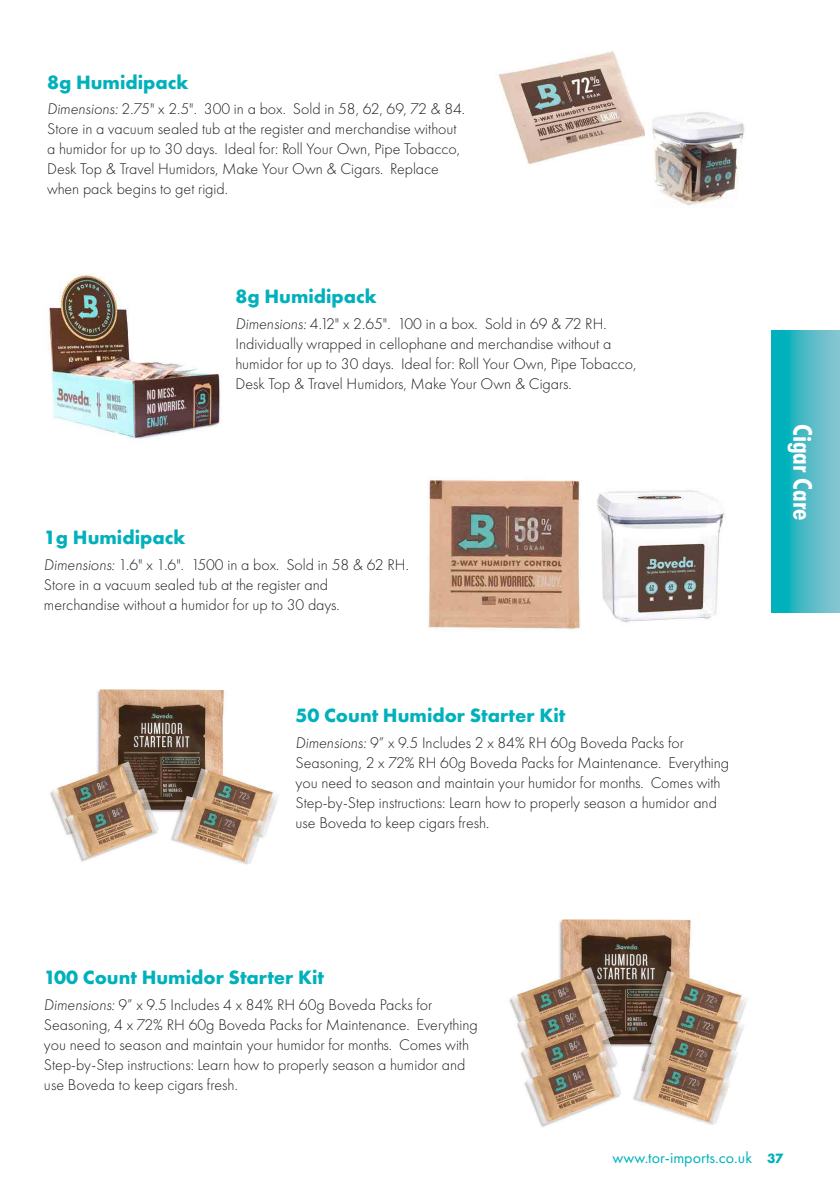
<style>
.page{position:relative;width:840px;height:1191px;background:#fff}
.page>*{position:absolute;margin:0;border:0;box-sizing:border-box;transform-origin:0 0}
.t1{font:700 condensed 26px "Futura BT";color:#fff}
.t2{font:700 20px "Futura PT";color:#00b1bb}
.t3{font:300 16px/20px "Futura PT";color:#1d1d1b}
.t4{font:16px "Futura PT";color:#00b1bb}
.s1{font-style:italic}
.s2{font-weight:700;font-size:14px}
</style>
<div class="page">
<svg style="left:771px;top:331px;width:68px;height:281px"></svg>
<img style="left:495px;top:51px;width:150px;height:114px">
<img style="left:652px;top:112px;width:93px;height:94px">
<img style="left:427px;top:480px;width:154px;height:154px">
<img style="left:44px;top:273px;width:177px;height:170px">
<img style="left:597px;top:490px;width:128px;height:133px">
<img style="left:509px;top:919px;width:239px;height:208px">
<img style="left:50px;top:689px;width:228px;height:176px">
<p class="t2" style="left:47px;top:69px;width:143px">8g Humidipack</p>
<p class="t3" style="left:47px;top:99px;width:419px"><span class="s1">Dimensions:</span> 2.75" x 2.5". 300 in a box. Sold in 58, 62, 69, 72 &amp; 84.<br>Store in a vacuum sealed tub at the register and merchandise without a humidor for up to 30 days. Ideal for: Roll Your Own, Pipe Tobacco, Desk Top &amp; Travel Humidors, Make Your Own &amp; Cigars. Replace when pack begins to get rigid.</p>
<p class="t2" style="left:235px;top:283px;width:143px">8g Humidipack</p>
<p class="t3" style="left:235px;top:313px;width:402px"><span class="s1">Dimensions:</span> 4.12" x 2.65". 100 in a box. Sold in 69 &amp; 72 RH.<br>Individually wrapped in cellophane and merchandise without a humidor for up to 30 days. Ideal for: Roll Your Own, Pipe Tobacco, Desk Top &amp; Travel Humidors, Make Your Own &amp; Cigars.</p>
<p class="t2" style="left:44px;top:524px;width:143px">1g Humidipack</p>
<p class="t3" style="left:44px;top:554px;width:366px"><span class="s1">Dimensions:</span> 1.6" x 1.6". 1500 in a box. Sold in 58 &amp; 62 RH.<br>Store in a vacuum sealed tub at the register and<br>merchandise without a humidor for up to 30 days.</p>
<p class="t2" style="left:295px;top:702px;width:271px">50 Count Humidor Starter Kit</p>
<p class="t3" style="left:295px;top:732px;width:435px"><span class="s1">Dimensions:</span> 9” x 9.5 Includes 2 x 84% RH 60g Boveda Packs for Seasoning, 2 x 72% RH 60g Boveda Packs for Maintenance. Everything you need to season and maintain your humidor for months. Comes with Step-by-Step instructions: Learn how to properly season a humidor and use Boveda to keep cigars fresh.</p>
<p class="t2" style="left:44px;top:964px;width:281px">100 Count Humidor Starter Kit</p>
<p class="t3" style="left:44px;top:994px;width:435px"><span class="s1">Dimensions:</span> 9” x 9.5 Includes 4 x 84% RH 60g Boveda Packs for Seasoning, 4 x 72% RH 60g Boveda Packs for Maintenance. Everything you need to season and maintain your humidor for months. Comes with Step-by-Step instructions: Learn how to properly season a humidor and use Boveda to keep cigars fresh.</p>
<h1 class="t1" style="left:818px;top:424px;width:98px;rotate:90deg">Cigar Care</h1>
<p class="t4" style="left:612px;top:1147px;width:172px">www.tor-imports.co.uk <span class="s2">37</span></p>
</div>
